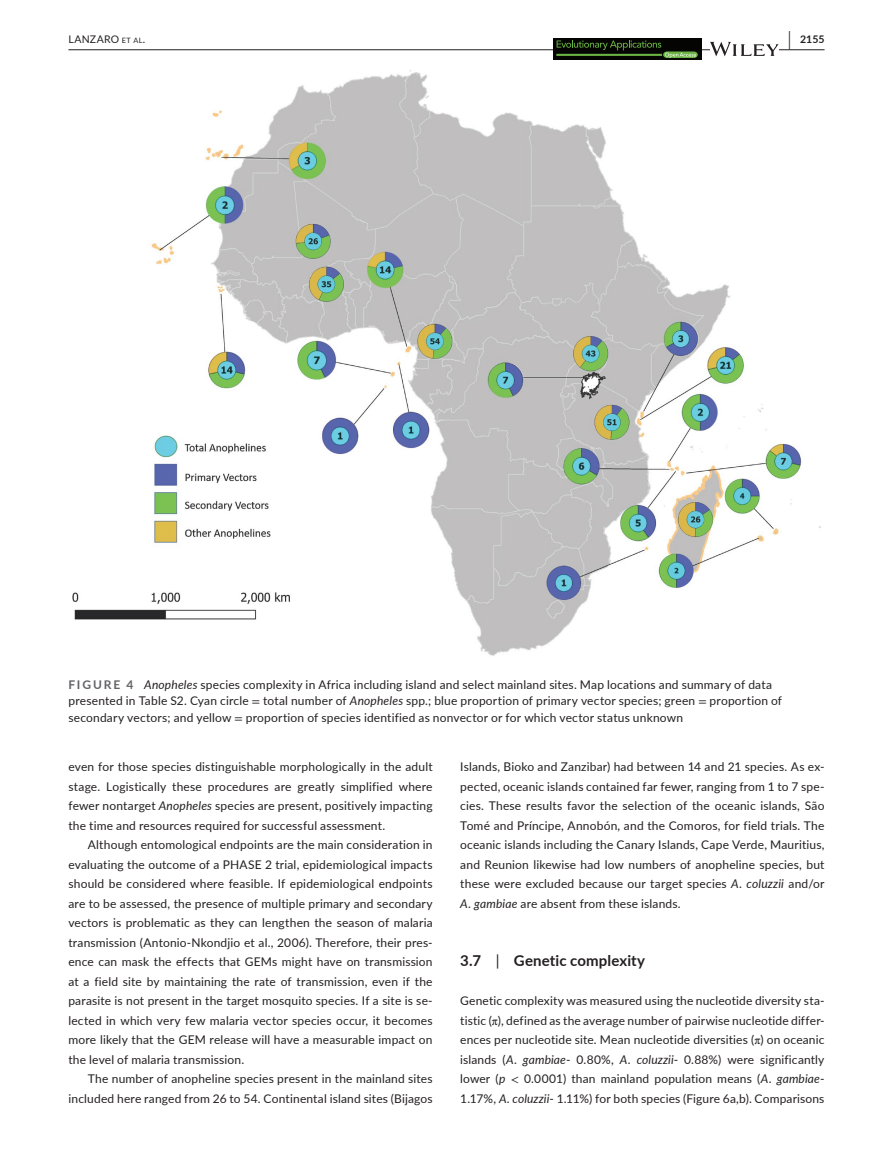
<style>
.page{position:relative;width:893px;height:1174px;background:#fff}
.page>*{position:absolute;margin:0;border:0;box-sizing:border-box;transform-origin:0 0}
.t1{font:700 15px "Lato";letter-spacing:.01em;color:#231f20}
.t2{font:12px/19.5px "Lato";letter-spacing:.015em;color:#231f20;text-align:justify}
.t3{font:10.5px "Lato";letter-spacing:.025em;color:#231f20}
.t4{font:700 10.5px "Lato";color:#231f20}
.s1{font-size:7.35px}
.s2{font-size:19.5px}
.s3{font-weight:700;color:#636366}
.s4{font-style:italic}
.s5{font-family:"STIX"}
.s6{font-weight:400}
</style>
<div class="page">
<hr style="left:68px;top:49px;width:756px;height:1px;background:#231f20">
<div style="left:553px;top:38px;width:148px;height:22px;background:#040503"></div>
<svg style="left:556px;top:40px;width:142px;height:18px"></svg>
<svg style="left:710px;top:42px;width:69px;height:14px"></svg>
<img style="left:72px;top:70px;width:749px;height:586px">
<p class="t3" style="left:68px;top:31px;width:78px">LANZARO <span class="s1">et al</span>.</p>
<p class="t4" style="left:789px;top:31px;width:37px"><span class="s2">|</span> 2155</p>
<p class="t2" style="left:68px;top:675px;width:715px;line-height:16.5px;text-align:left"><span class="s3">FIGURE 4</span> <span class="s4">Anopheles</span> species complexity in Africa including island and select mainland sites. Map locations and summary of data presented in Table S2. Cyan circle <span class="s5">=</span> total number of <span class="s4">Anopheles</span> spp.; blue proportion of primary vector species; green <span class="s5">=</span> proportion of secondary vectors; and yellow <span class="s5">=</span> proportion of species identified as nonvector or for which vector status unknown</p>
<p class="t2" style="left:68px;top:756px;width:366px">even for those species distinguishable morphologically in the adult stage. Logistically these procedures are greatly simplified where fewer nontarget <span class="s4">Anopheles</span> species are present, positively impacting the time and resources required for successful assessment.</p>
<p class="t2" style="left:68px;top:834px;width:366px;text-indent:20px">Although entomological endpoints are the main consideration in evaluating the outcome of a PHASE 2 trial, epidemiological impacts should be considered where feasible. If epidemiological endpoints are to be assessed, the presence of multiple primary and secondary vectors is problematic as they can lengthen the season of malaria transmission (Antonio-Nkondjio et al., 2006). Therefore, their pres&shy;ence can mask the effects that GEMs might have on transmission at a field site by maintaining the rate of transmission, even if the parasite is not present in the target mosquito species. If a site is se&shy;lected in which very few malaria vector species occur, it becomes more likely that the GEM release will have a measurable impact on the level of malaria transmission.</p>
<p class="t2" style="left:68px;top:1068px;width:366px;text-align:right">The number of anopheline species present in the mainland sites included here ranged from 26 to 54. Continental island sites (Bijagos</p>
<p class="t2" style="left:460px;top:756px;width:366px">Islands, Bioko and Zanzibar) had between 14 and 21 species. As ex&shy;pected, oceanic islands contained far fewer, ranging from 1 to 7 spe&shy;cies. These results favor the selection of the oceanic islands, São Tomé and Príncipe, Annobón, and the Comoros, for field trials. The oceanic islands including the Canary Islands, Cape Verde, Mauritius, and Reunion likewise had low numbers of anopheline species, but these were excluded because our target species <span class="s4">A</span>. <span class="s4">coluzzii</span> and/or <span class="s4">A</span>. <span class="s4">gambiae</span> are absent from these islands.</p>
<p class="t1" style="left:460px;top:950px;width:186px">3.7 <span class="s6">|</span> Genetic complexity</p>
<p class="t2" style="left:460px;top:990px;width:366px">Genetic complexity was measured using the nucleotide diversity sta&shy;tistic (<span class="s5">π</span>), defined as the average number of pairwise nucleotide differ&shy;ences per nucleotide site. Mean nucleotide diversities (<span class="s5">π</span>) on oceanic islands (<span class="s4">A</span>. <span class="s4">gambiae</span>- 0.80%, <span class="s4">A</span>. <span class="s4">coluzzii</span>- 0.88%) were significantly lower (<span class="s4">p</span> <span class="s5">&lt;</span> 0.0001) than mainland population means (<span class="s4">A</span>. <span class="s4">gambiae</span>-1.17%, <span class="s4">A</span>. <span class="s4">coluzzii</span>- 1.11%) for both species (Figure 6a,b). Comparisons</p>
</div>
